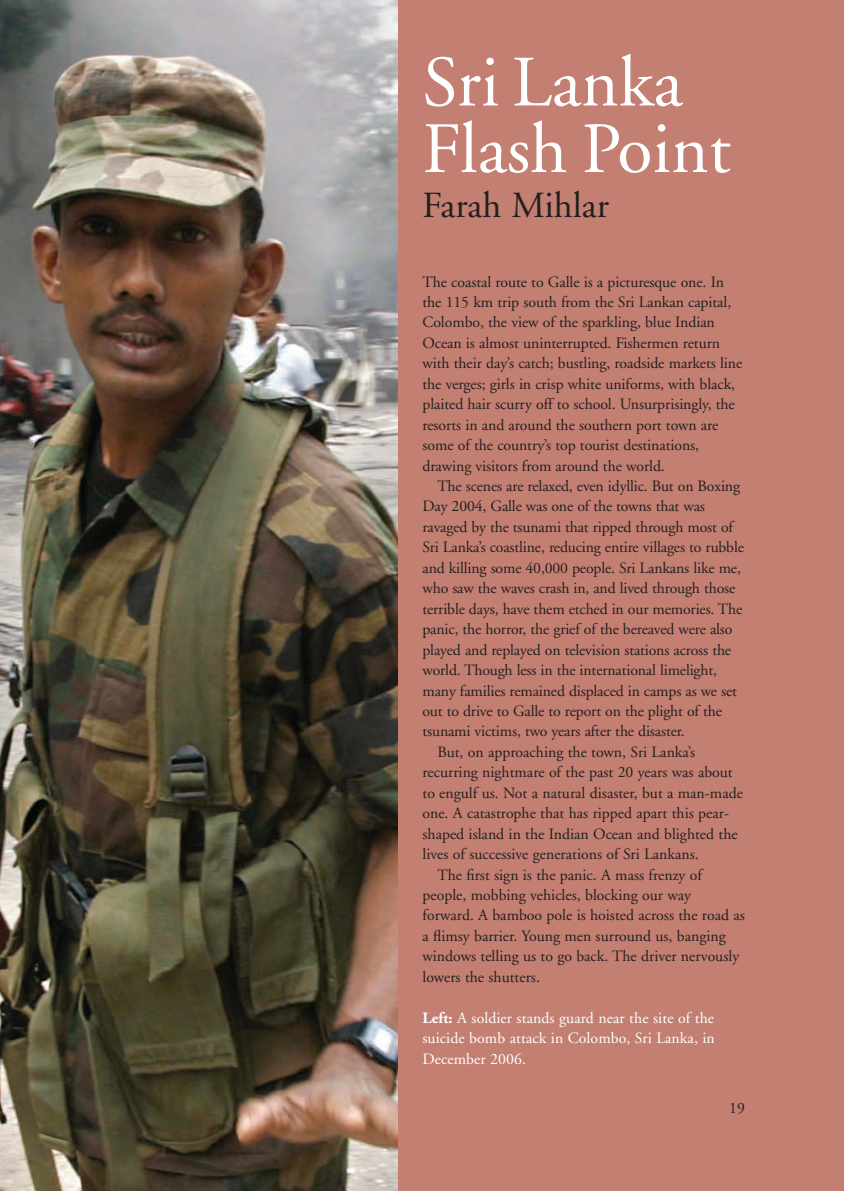
<style>
.page{position:relative;width:844px;height:1191px;background:#fff}
.page>*{position:absolute;margin:0;border:0;box-sizing:border-box;transform-origin:0 0}
.t1{font:72.1px/66.5px "Adobe Garamond";color:#fff}
.t2{font:36.75px "Adobe Garamond";color:#231f20}
.t3{font:15.75px/20.5px "Adobe Garamond";letter-spacing:-.005em;color:#231f20}
.t4{font:15.75px/20.5px "Adobe Garamond";letter-spacing:.005em;color:#fff;text-align:justify}
.s1{font-weight:700}
</style>
<div class="page">
<img style="left:0;top:0;width:844px;height:1191px">
<h1 class="t1" style="left:422px;top:56px;width:310px">Sri Lanka<br>Flash Point</h1>
<h2 class="t2" style="left:422px;top:191px;width:188px">Farah Mihlar</h2>
<p class="t3" style="left:422px;top:273px;width:321px">The coastal route to Galle is a picturesque one. In the 115 km trip south from the Sri Lankan capital, Colombo, the view of the sparkling, blue Indian Ocean is almost uninterrupted. Fishermen return with their day’s catch; bustling, roadside markets line the verges; girls in crisp white uniforms, with black, plaited hair scurry off to school. Unsurprisingly, the resorts in and around the southern port town are some of the country’s top tourist destinations, drawing visitors from around the world.</p>
<p class="t3" style="left:437px;top:477px;width:304px">The scenes are relaxed, even idyllic. But on Boxing</p>
<p class="t3" style="left:422px;top:498px;width:284px">Day 2004, Galle was one of the towns that was</p>
<p class="t3" style="left:422px;top:518px;width:312px">ravaged by the tsunami that ripped through most of</p>
<p class="t3" style="left:422px;top:538px;width:323px">Sri Lanka’s coastline, reducing entire villages to rubble</p>
<p class="t3" style="left:422px;top:559px;width:320px">and killing some 40,000 people. Sri Lankans like me,</p>
<p class="t3" style="left:422px;top:579px;width:314px">who saw the waves crash in, and lived through those</p>
<p class="t3" style="left:422px;top:600px;width:321px">terrible days, have them etched in our memories. The</p>
<p class="t3" style="left:422px;top:620px;width:311px">panic, the horror, the grief of the bereaved were also</p>
<p class="t3" style="left:422px;top:641px;width:310px">played and replayed on television stations across the</p>
<p class="t3" style="left:422px;top:661px;width:296px">world. Though less in the international limelight,</p>
<p class="t3" style="left:422px;top:682px;width:316px">many families remained displaced in camps as we set</p>
<p class="t3" style="left:422px;top:702px;width:301px">out to drive to Galle to report on the plight of the</p>
<p class="t3" style="left:422px;top:722px;width:264px">tsunami victims, two years after the disaster.</p>
<p class="t3" style="left:437px;top:743px;width:259px">But, on approaching the town, Sri Lanka’s</p>
<p class="t3" style="left:422px;top:763px;width:312px">recurring nightmare of the past 20 years was about</p>
<p class="t3" style="left:422px;top:784px;width:322px">to engulf us. Not a natural disaster, but a man-made</p>
<p class="t3" style="left:422px;top:804px;width:308px">one. A catastrophe that has ripped apart this pear-</p>
<p class="t3" style="left:422px;top:825px;width:317px">shaped island in the Indian Ocean and blighted the</p>
<p class="t3" style="left:422px;top:845px;width:278px">lives of successive generations of Sri Lankans.</p>
<p class="t3" style="left:437px;top:866px;width:266px">The first sign is the panic. A mass frenzy of</p>
<p class="t3" style="left:422px;top:886px;width:270px">people, mobbing vehicles, blocking our way</p>
<p class="t3" style="left:422px;top:906px;width:324px">forward. A bamboo pole is hoisted across the road as</p>
<p class="t3" style="left:422px;top:927px;width:305px">a flimsy barrier. Young men surround us, banging</p>
<p class="t3" style="left:422px;top:947px;width:318px">windows telling us to go back. The driver nervously</p>
<p class="t3" style="left:422px;top:968px;width:119px">lowers the shutters.</p>
<p class="t4" style="left:422px;top:1009px;width:294px"><span class="s1">Left:</span> A soldier stands guard near the site of the suicide bomb attack in Colombo, Sri Lanka, in December 2006.</p>
<p class="t3" style="left:729px;top:1099px;width:17px">19</p>
</div>
